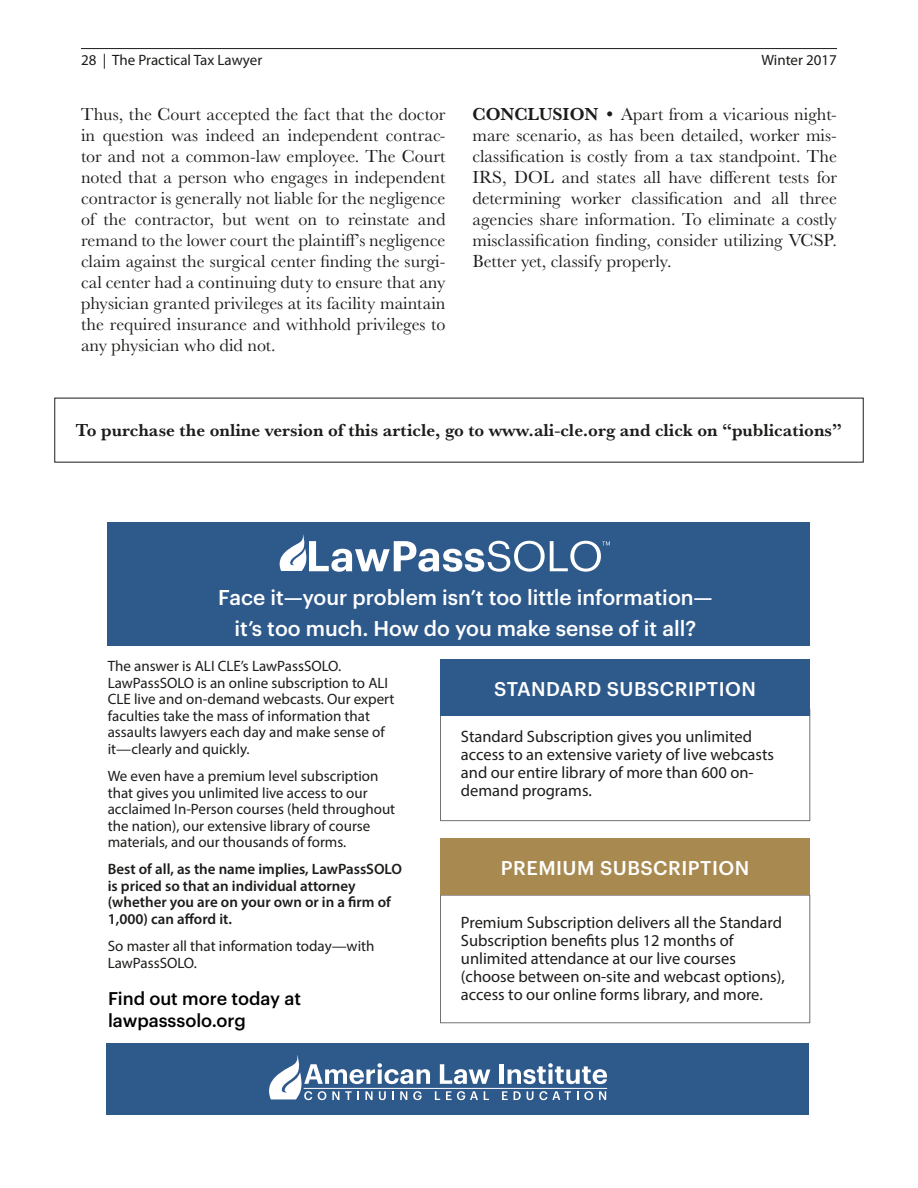
<style>
.page{position:relative;width:918px;height:1188px;background:#fff}
.page>*{position:absolute;margin:0;border:0;box-sizing:border-box;transform-origin:0 0}
.t1{font:500 21px/31.5px "Graphik";color:#fff;text-align:center}
.t2{font:500 19.5px "Graphik";letter-spacing:.025em;color:#fff}
.t3{font:18px/21px "Baskerville URW";color:#1c1c1a;text-align:justify}
.t4{font:700 18px "Baskerville URW";color:#1c1c1a}
.t5{font:500 18px/22.5px "Graphik";color:#000}
.t6{font:16.5px/18px "Myriad Pro";color:#1c1c1a}
.t7{font:15px/16.5px "Myriad Pro";color:#1c1c1a}
.t8{font:600 15px/16.5px "Myriad Pro";color:#1c1c1a}
.s1{font-weight:700}
</style>
<div class="page">
<hr style="left:81px;top:48px;width:756px;height:1px;background:#1c1c1a">
<div style="left:440px;top:709px;width:370px;height:112px;border:1px solid #727273"></div>
<div style="left:440px;top:659px;width:370px;height:57px;background:#2e598b"></div>
<div style="left:440px;top:895px;width:370px;height:128px;border:1px solid #727273"></div>
<div style="left:440px;top:839px;width:370px;height:56px;background:#a88a50"></div>
<div style="left:108px;top:523px;width:702px;height:123px;background:#2e598b"></div>
<svg style="left:280px;top:534px;width:330px;height:38px"></svg>
<div style="left:106px;top:1043px;width:702px;height:72px;background:#2e598b"></div>
<div style="left:499px;top:1064px;width:5px;height:20px;background:#fff"></div>
<svg style="left:508px;top:1063px;width:99px;height:21px"></svg>
<svg style="left:269px;top:1055px;width:221px;height:45px"></svg>
<svg style="left:502px;top:1091px;width:6px;height:9px"></svg>
<svg style="left:514px;top:1091px;width:7px;height:9px"></svg>
<svg style="left:527px;top:1091px;width:44px;height:9px"></svg>
<svg style="left:584px;top:1091px;width:9px;height:9px"></svg>
<svg style="left:599px;top:1091px;width:7px;height:9px"></svg>
<hr style="left:304px;top:1088px;width:303px;height:1px;background:#fff">
<p class="t7" style="left:81px;top:52px;width:183px">28 | The Practical Tax Lawyer</p>
<p class="t7" style="left:762px;top:52px;width:77px">Winter 2017</p>
<p class="t3" style="left:81px;top:103px;width:366px">Thus, the Court accepted the fact that the doctor in question was indeed an independent contrac&shy;tor and not a common-law employee. The Court noted that a person who engages in independent contractor is generally not liable for the negligence of the contractor, but went on to reinstate and remand to the lower court the plaintiff’s negligence claim against the surgical center finding the surgi&shy;cal center had a continuing duty to ensure that any physician granted privileges at its facility maintain the required insurance and withhold privileges to any physician who did not.</p>
<p class="t3" style="left:472px;top:103px;width:366px"><span class="s1">CONCLUSION</span> • Apart from a vicarious night&shy;mare scenario, as has been detailed, worker mis&shy;classification is costly from a tax standpoint. The IRS, DOL and states all have different tests for determining worker classification and all three agencies share information. To eliminate a costly misclassification finding, consider utilizing VCSP.<br>Better yet, classify properly.</p>
<p class="t4" style="left:76px;top:417px;width:767px">To purchase the online version of this article, go to www.ali-cle.org and click on “publications”</p>
<p class="t1" style="left:218px;top:579px;width:496px">Face it—your problem isn’t too little information— it’s too much. How do you make sense of it all?</p>
<p class="t7" style="left:108px;top:658px;width:288px">The answer is ALI CLE’s LawPassSOLO.<br>LawPassSOLO is an online subscription to ALI CLE live and on-demand webcasts. Our expert faculties take the mass of information that assaults lawyers each day and make sense of it—clearly and quickly.</p>
<p class="t7" style="left:108px;top:768px;width:289px">We even have a premium level subscription that gives you unlimited live access to our acclaimed In-Person courses (held throughout the nation), our extensive library of course materials, and our thousands of forms.</p>
<p class="t8" style="left:108px;top:861px;width:296px">Best of all, as the name implies, LawPassSOLO is priced so that an individual attorney (whether you are on your own or in a firm of 1,000) can afford it.</p>
<p class="t7" style="left:108px;top:938px;width:268px">So master all that information today—with<br>LawPassSOLO.</p>
<p class="t5" style="left:108px;top:985px;width:195px">Find out more today at lawpasssolo.org</p>
<p class="t2" style="left:494px;top:674px;width:263px">STANDARD SUBSCRIPTION</p>
<p class="t6" style="left:461px;top:727px;width:315px">Standard Subscription gives you unlimited access to an extensive variety of live webcasts and our entire library of more than 600 on&shy;demand programs.</p>
<p class="t2" style="left:501px;top:853px;width:250px">PREMIUM SUBSCRIPTION</p>
<p class="t6" style="left:461px;top:913px;width:325px">Premium Subscription delivers all the Standard Subscription benefits plus 12 months of unlimited attendance at our live courses (choose between on-site and webcast options), access to our online forms library, and more.</p>
</div>
